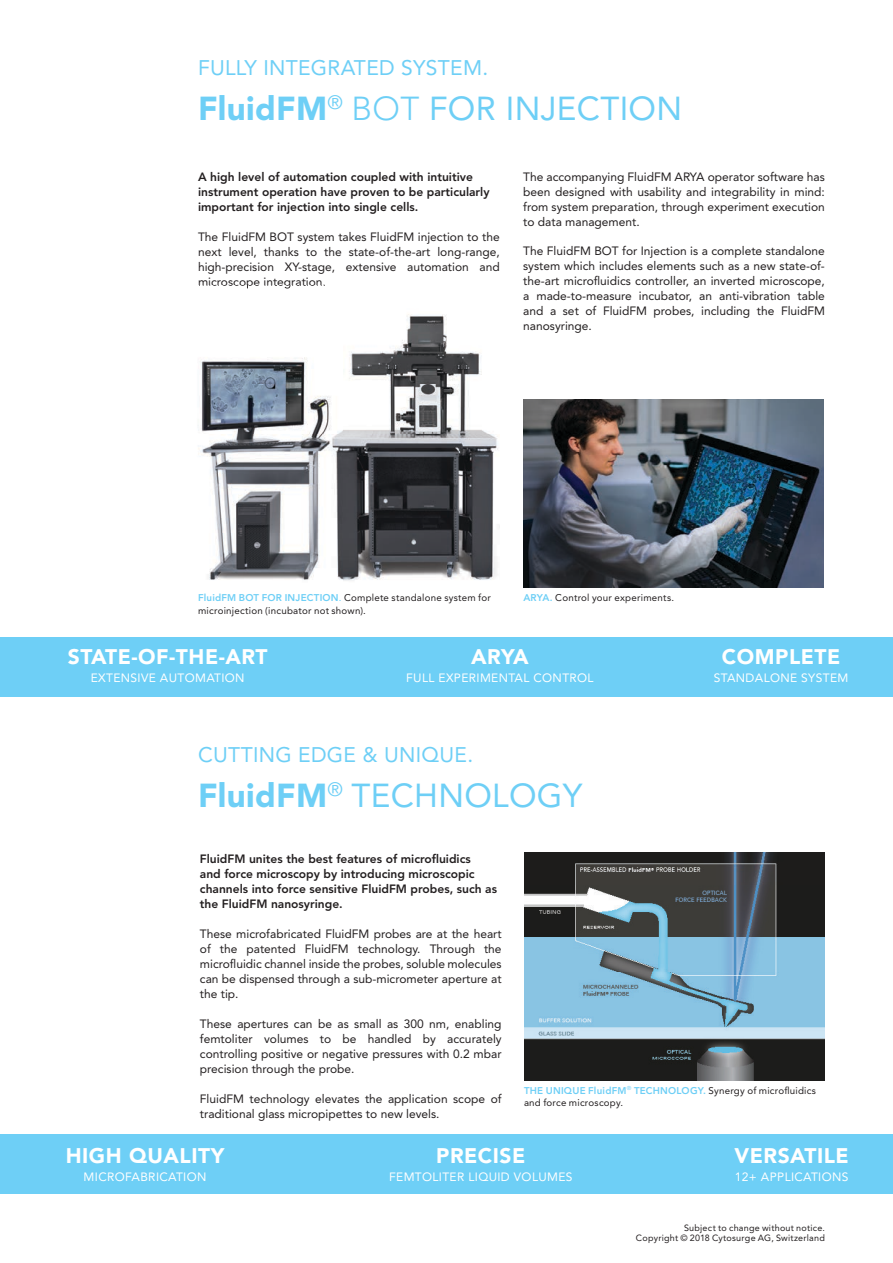
<style>
.page{position:relative;width:893px;height:1263px;background:#fff}
.page>*{position:absolute;margin:0;border:0;box-sizing:border-box;transform-origin:0 0}
.t1{font:33px "Avenir LT Std";letter-spacing:.01em;color:#6ecff6}
.t2{font:900 21px "Avenir LT Std";letter-spacing:.025em;color:#fff}
.t3{font:21px "Avenir LT Std";letter-spacing:.015em;color:#6ecff6}
.t4{font:12px/15px "Avenir LT Std";color:#231f20;text-align:justify}
.t5{font:800 12px/15px "Avenir LT Std";color:#231f20}
.t6{font:12px "Avenir LT Std";letter-spacing:.03em;color:#fff}
.t7{font:9.75px/12.8px "Avenir LT Std";letter-spacing:.025em;color:#231f20}
.t8{font:9px/10.5px "Avenir LT Std";letter-spacing:.025em;color:#231f20;text-align:right}
.s1{font-weight:900}
.s2{font-weight:300}
.s3{font-weight:800;color:#6ecff6}
.s4{color:#6ecff6}
</style>
<div class="page">
<img style="left:523px;top:399px;width:300px;height:188px">
<img style="left:524px;top:853px;width:300px;height:227px">
<div style="left:4px;top:637px;width:889px;height:59px;background:#6ecff6"></div>
<div style="left:0;top:1135px;width:893px;height:59px;background:#6ecff6"></div>
<img style="left:198px;top:360px;width:40px;height:220px">
<img style="left:238px;top:359px;width:53px;height:220px">
<img style="left:291px;top:314px;width:209px;height:267px">
<img style="left:199px;top:285px;width:126px;height:4px">
<div style="left:0;top:637px;width:7px;height:59px;background:#6ecff6"></div>
<h2 class="t3" style="left:198px;top:55px;width:292px">FULLY INTEGRATED SYSTEM.</h2>
<h1 class="t1" style="left:198px;top:89px;width:486px"><span class="s1">FluidFM</span><sup>®</sup> <span class="s2">BOT</span> FOR INJECTION</h1>
<p class="t5" style="left:198px;top:169px;width:293px">A high level of automation coupled with intuitive instrument operation have proven to be particularly important for injection into single cells.</p>
<p class="t4" style="left:198px;top:229px;width:303px">The FluidFM BOT system takes FluidFM injection to the next level, thanks to the state-of-the-art long-range, high-precision XY-stage, extensive automation and microscope integration.</p>
<p class="t4" style="left:523px;top:169px;width:303px">The accompanying FluidFM ARYA operator software has been designed with usability and integrability in mind: from system preparation, through experiment execution to data management.</p>
<p class="t4" style="left:523px;top:243px;width:303px">The FluidFM BOT for Injection is a complete standalone system which includes elements such as a new state-of&shy;the-art microfluidics controller, an inverted microscope, a made-to-measure incubator, an anti-vibration table and a set of FluidFM probes, including the FluidFM nanosyringe.</p>
<p class="t7" style="left:198px;top:591px;width:294px"><span class="s3">FluidFM BOT FOR INJECTION</span><span class="s4">.</span> Complete standalone system for microinjection (incubator not shown).</p>
<p class="t7" style="left:523px;top:591px;width:152px"><span class="s3">ARYA.</span> Control your experiments.</p>
<h2 class="t2" style="left:68px;top:644px;width:201px">STATE-OF-THE-ART</h2>
<p class="t6" style="left:91px;top:671px;width:155px">EXTENSIVE AUTOMATION</p>
<h2 class="t2" style="left:471px;top:644px;width:59px">ARYA</h2>
<p class="t6" style="left:406px;top:671px;width:189px">FULL EXPERIMENTAL CONTROL</p>
<h2 class="t3" style="left:198px;top:743px;width:277px">CUTTING EDGE &amp; UNIQUE.</h2>
<h1 class="t1" style="left:198px;top:776px;width:386px"><span class="s1">FluidFM</span><sup>®</sup> TECHNOLOGY</h1>
<h2 class="t2" style="left:722px;top:644px;width:120px">COMPLETE</h2>
<p class="t6" style="left:714px;top:670px;width:136px">STANDALONE SYSTEM</p>
<p class="t5" style="left:200px;top:851px;width:299px">FluidFM unites the best features of microfluidics<br>and force microscopy by introducing microscopic channels into force sensitive FluidFM probes, such as the FluidFM nanosyringe.</p>
<p class="t4" style="left:200px;top:927px;width:303px">These microfabricated FluidFM probes are at the heart of the patented FluidFM technology. Through the microfluidic channel inside the probes, soluble molecules can be dispensed through a sub-micrometer aperture at the tip.</p>
<p class="t4" style="left:200px;top:1017px;width:303px">These apertures can be as small as 300 nm, enabling femtoliter volumes to be handled by accurately controlling positive or negative pressures with 0.2 mbar precision through the probe.</p>
<p class="t4" style="left:200px;top:1092px;width:303px">FluidFM technology elevates the application scope of traditional glass micropipettes to new levels.</p>
<p class="t7" style="left:524px;top:1084px;width:294px"><span class="s3">THE UNIQUE FluidFM</span><sup>®</sup> <span class="s3">TECHNOLOGY.</span> Synergy of microfluidics and force microscopy.</p>
<h2 class="t2" style="left:66px;top:1143px;width:160px">HIGH QUALITY</h2>
<p class="t6" style="left:84px;top:1170px;width:124px">MICROFABRICATION</p>
<h2 class="t2" style="left:436px;top:1143px;width:91px">PRECISE</h2>
<p class="t6" style="left:389px;top:1170px;width:185px">FEMTOLITER LIQUID VOLUMES</p>
<h2 class="t2" style="left:734px;top:1143px;width:116px">VERSATILE</h2>
<p class="t6" style="left:735px;top:1170px;width:115px">12+ APPLICATIONS</p>
<p class="t8" style="left:636px;top:1223px;width:190px">Subject to change without notice.<br>Copyright © 2018 Cytosurge AG, Switzerland</p>
</div>
